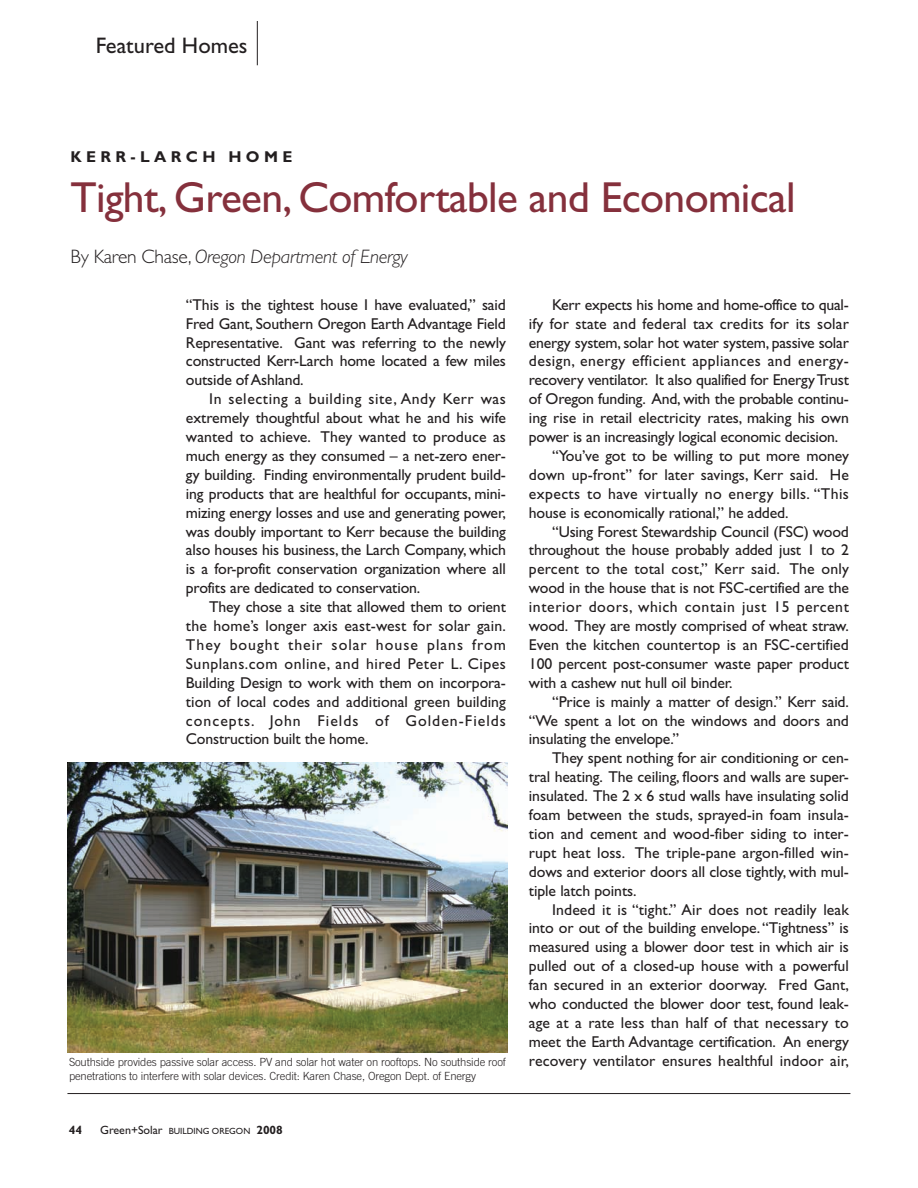
<style>
.page{position:relative;width:918px;height:1188px;background:#fff}
.page>*{position:absolute;margin:0;border:0;box-sizing:border-box;transform-origin:0 0}
.t1{font:43.5px "Gill Sans";letter-spacing:-.015em;color:#85303c}
.t2{font:22.5px "Gill Sans";color:#231f20}
.t3{font:italic 300 19.5px "Gill Sans";letter-spacing:-.015em;color:#231f20}
.t4{font:15.75px/18.9px "Gill Sans";letter-spacing:-.005em;color:#231f20;text-align:justify}
.t5{font:15.75px "Gill Sans";letter-spacing:.03em;color:#231f20}
.t6{font:15.75px "Gill Sans";letter-spacing:.025em;color:#231f20}
.t7{font:15.75px "Gill Sans";letter-spacing:.015em;color:#231f20}
.t8{font:15.75px "Gill Sans";letter-spacing:.035em;color:#231f20}
.t9{font:700 15.75px "Gill Sans";letter-spacing:.275em;color:#231f20}
.t10{font:700 12px "Gill Sans";color:#231f20}
.t11{font:300 11.25px/14.2px "Trade Gothic";letter-spacing:-.01em;color:#231f20}
.t12{font:9px "Gill Sans";color:#231f20}
.s1{font-style:normal}
.s2{font-size:12px}
.s3{font-weight:700;font-size:12px}
</style>
<div class="page">
<hr style="left:67px;top:1093px;width:783px;height:1px;background:#231f20">
<img style="left:68px;top:763px;width:440px;height:290px">
<hr style="left:257px;top:21px;width:1px;height:44px;background:#231f20">
<h2 class="t2" style="left:96px;top:37px;width:153px">Featured Homes</h2>
<p class="t9" style="left:71px;top:151px;width:223px">KERR-LARCH HOME</p>
<h1 class="t1" style="left:71px;top:182px;width:727px">Tight, Green, Comfortable and Economical</h1>
<p class="t3" style="left:71px;top:250px;width:339px"><span class="s1">By Karen Chase,</span> Oregon Department of Energy</p>
<p class="t4" style="left:186px;top:297px;width:322px">“This is the tightest house I have evaluated,” said Fred Gant, Southern Oregon Earth Advantage Field Representative. Gant was referring to the newly constructed Kerr-Larch home located a few miles outside of Ashland.</p>
<p class="t4" style="left:186px;top:391px;width:322px;text-indent:23px">In selecting a building site, Andy Kerr was extremely thoughtful about what he and his wife wanted to achieve. They wanted to produce as much energy as they consumed – a net-zero ener&shy;gy building. Finding environmentally prudent build&shy;ing products that are healthful for occupants, mini&shy;mizing energy losses and use and generating power, was doubly important to Kerr because the building also houses his business, the Larch Company, which is a for-profit conservation organization where all profits are dedicated to conservation.</p>
<p class="t4" style="left:186px;top:599px;width:322px;text-indent:23px">They chose a site that allowed them to orient the home’s longer axis east-west for solar gain.<br>They bought their solar house plans from Sunplans.com online, and hired Peter L. Cipes Building Design to work with them on incorpora&shy;tion of local codes and additional green building concepts. John Fields of Golden-Fields Construction built the home.</p>
<p class="t11" style="left:69px;top:1056px;width:439px">Southside provides passive solar access. PV and solar hot water on rooftops. No southside roof penetrations to interfere with solar devices. Credit: Karen Chase, Oregon Dept. of Energy</p>
<p class="t10" style="left:69px;top:1126px;width:15px">44</p>
<p class="t12" style="left:100px;top:1128px;width:184px"><span class="s2">Green+Solar</span> BUILDING OREGON <span class="s3">2008</span></p>
<p class="t4" style="left:552px;top:297px;width:298px">Kerr expects his home and home-office to qual-</p>
<p class="t4" style="left:529px;top:316px;width:321px">ify for state and federal tax credits for its solar</p>
<p class="t4" style="left:529px;top:335px;width:321px">energy system, solar hot water system, passive solar</p>
<p class="t5" style="left:529px;top:356px;width:322px">design, energy efficient appliances and energy-</p>
<p class="t4" style="left:529px;top:372px;width:322px">recovery ventilator. It also qualified for Energy Trust</p>
<p class="t4" style="left:529px;top:391px;width:321px">of Oregon funding. And, with the probable continu-</p>
<p class="t4" style="left:529px;top:410px;width:322px">ing rise in retail electricity rates, making his own</p>
<p class="t4" style="left:529px;top:429px;width:311px">power is an increasingly logical economic decision.</p>
<p class="t4" style="left:552px;top:448px;width:298px">“You’ve got to be willing to put more money</p>
<p class="t4" style="left:529px;top:467px;width:321px">down up-front” for later savings, Kerr said. He</p>
<p class="t6" style="left:529px;top:488px;width:322px">expects to have virtually no energy bills. “This</p>
<p class="t4" style="left:529px;top:505px;width:261px">house is economically rational,” he added.</p>
<p class="t4" style="left:552px;top:524px;width:298px">“Using Forest Stewardship Council (FSC) wood</p>
<p class="t4" style="left:529px;top:542px;width:322px">throughout the house probably added just 1 to 2</p>
<p class="t7" style="left:529px;top:564px;width:321px">percent to the total cost,” Kerr said. The only</p>
<p class="t4" style="left:529px;top:580px;width:322px">wood in the house that is not FSC-certified are the</p>
<p class="t8" style="left:529px;top:601px;width:322px">interior doors, which contain just 15 percent</p>
<p class="t4" style="left:529px;top:618px;width:322px">wood. They are mostly comprised of wheat straw.</p>
<p class="t4" style="left:529px;top:637px;width:321px">Even the kitchen countertop is an FSC-certified</p>
<p class="t4" style="left:529px;top:656px;width:322px">100 percent post-consumer waste paper product</p>
<p class="t4" style="left:529px;top:675px;width:205px">with a cashew nut hull oil binder.</p>
<p class="t4" style="left:552px;top:694px;width:298px">“Price is mainly a matter of design.” Kerr said.</p>
<p class="t4" style="left:529px;top:713px;width:321px">“We spent a lot on the windows and doors and</p>
<p class="t4" style="left:529px;top:731px;width:152px">insulating the envelope.”</p>
<p class="t4" style="left:552px;top:750px;width:298px">They spent nothing for air conditioning or cen-</p>
<p class="t4" style="left:529px;top:769px;width:322px">tral heating. The ceiling, floors and walls are super-</p>
<p class="t4" style="left:529px;top:788px;width:322px">insulated. The 2 x 6 stud walls have insulating solid</p>
<p class="t4" style="left:529px;top:807px;width:321px">foam between the studs, sprayed-in foam insula-</p>
<p class="t4" style="left:529px;top:826px;width:322px">tion and cement and wood-fiber siding to inter-</p>
<p class="t4" style="left:529px;top:845px;width:322px">rupt heat loss. The triple-pane argon-filled win-</p>
<p class="t4" style="left:529px;top:864px;width:322px">dows and exterior doors all close tightly, with mul-</p>
<p class="t4" style="left:529px;top:883px;width:109px">tiple latch points.</p>
<p class="t4" style="left:552px;top:902px;width:298px">Indeed it is “tight.” Air does not readily leak</p>
<p class="t4" style="left:529px;top:920px;width:322px">into or out of the building envelope.“Tightness” is</p>
<p class="t4" style="left:529px;top:939px;width:321px">measured using a blower door test in which air is</p>
<p class="t4" style="left:529px;top:958px;width:321px">pulled out of a closed-up house with a powerful</p>
<p class="t4" style="left:529px;top:977px;width:321px">fan secured in an exterior doorway. Fred Gant,</p>
<p class="t4" style="left:529px;top:996px;width:322px">who conducted the blower door test, found leak-</p>
<p class="t4" style="left:529px;top:1015px;width:322px">age at a rate less than half of that necessary to</p>
<p class="t4" style="left:529px;top:1034px;width:322px">meet the Earth Advantage certification. An energy</p>
<p class="t4" style="left:529px;top:1053px;width:322px">recovery ventilator ensures healthful indoor air,</p>
</div>
